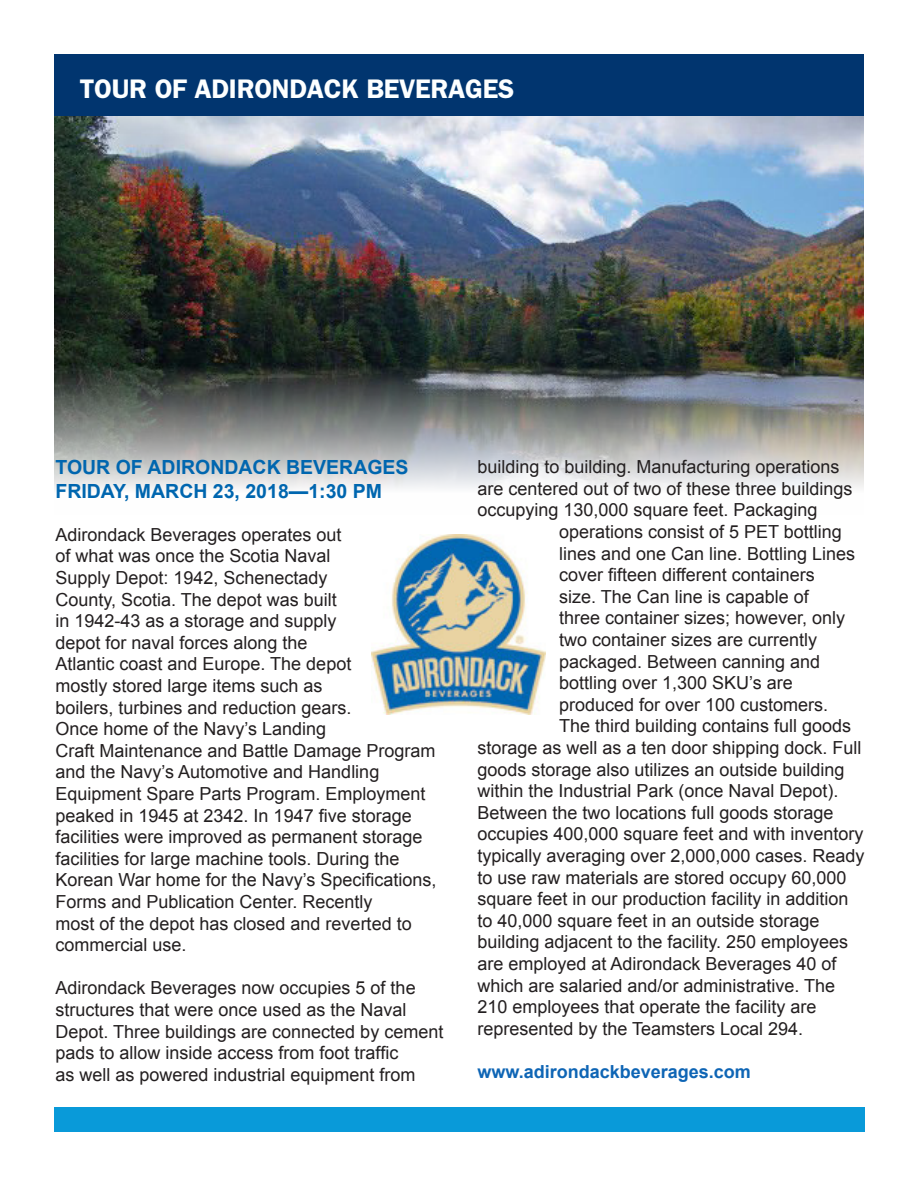
<style>
.page{position:relative;width:918px;height:1188px;background:#fff}
.page>*{position:absolute;margin:0;border:0;box-sizing:border-box;transform-origin:0 0}
.t1{font:600 27px "Franklin Gothic";letter-spacing:-.01em;color:#fdffff}
.t2{font:700 19.5px "Arial";color:#0066af}
.t3{font:18px/21.6px "Arial";color:#231f20}
.t4{font:700 18px "Arial";color:#0e65b5}
</style>
<div class="page">
<img style="left:54px;top:115px;width:810px;height:374px">
<div style="left:54px;top:54px;width:810px;height:61px;background:#01356f"></div>
<div style="left:54px;top:1107px;width:810px;height:25px;background:#099ad9"></div>
<img style="left:372px;top:534px;width:174px;height:180px">
<p class="t1" style="left:80px;top:73px;width:436px">TOUR OF ADIRONDACK BEVERAGES</p>
<p class="t2" style="left:56px;top:455px;width:355px">TOUR OF ADIRONDACK BEVERAGES</p>
<p class="t2" style="left:56px;top:478px;width:328px">FRIDAY, MARCH 23, 2018—1:30 PM</p>
<p class="t3" style="left:56px;top:524px;width:383px">Adirondack Beverages operates out<br>of what was once the Scotia Naval<br>Supply Depot: 1942, Schenectady<br>County, Scotia. The depot was built<br>in 1942-43 as a storage and supply<br>depot for naval forces along the<br>Atlantic coast and Europe. The depot<br>mostly stored large items such as<br>boilers, turbines and reduction gears.<br>Once home of the Navy’s Landing<br>Craft Maintenance and Battle Damage Program and the Navy’s Automotive and Handling Equipment Spare Parts Program. Employment peaked in 1945 at 2342. In 1947 five storage facilities were improved as permanent storage facilities for large machine tools. During the Korean War home for the Navy’s Specifications, Forms and Publication Center. Recently<br>most of the depot has closed and reverted to commercial use.</p>
<p class="t3" style="left:56px;top:978px;width:389px">Adirondack Beverages now occupies 5 of the structures that were once used as the Naval Depot. Three buildings are connected by cement pads to allow inside access from foot traffic<br>as well as powered industrial equipment from</p>
<p class="t3" style="left:477px;top:456px;width:364px">building to building. Manufacturing operations</p>
<p class="t3" style="left:477px;top:478px;width:377px">are centered out of two of these three buildings</p>
<p class="t3" style="left:477px;top:499px;width:342px">occupying 130,000 square feet. Packaging</p>
<p class="t3" style="left:559px;top:521px;width:284px">operations consist of 5 PET bottling</p>
<p class="t3" style="left:559px;top:543px;width:298px">lines and one Can line. Bottling Lines</p>
<p class="t3" style="left:559px;top:564px;width:257px">cover fifteen different containers</p>
<p class="t3" style="left:559px;top:586px;width:251px">size. The Can line is capable of</p>
<p class="t3" style="left:559px;top:607px;width:288px">three container sizes; however, only</p>
<p class="t3" style="left:559px;top:629px;width:260px">two container sizes are currently</p>
<p class="t3" style="left:559px;top:651px;width:263px">packaged. Between canning and</p>
<p class="t3" style="left:559px;top:672px;width:235px">bottling over 1,300 SKU’s are</p>
<p class="t3" style="left:559px;top:694px;width:271px">produced for over 100 customers.</p>
<p class="t3" style="left:559px;top:715px;width:294px">The third building contains full goods</p>
<p class="t3" style="left:477px;top:737px;width:386px">storage as well as a ten door shipping dock. Full</p>
<p class="t3" style="left:477px;top:759px;width:369px">goods storage also utilizes an outside building</p>
<p class="t3" style="left:477px;top:780px;width:363px">within the Industrial Park (once Naval Depot).</p>
<p class="t3" style="left:477px;top:802px;width:358px">Between the two locations full goods storage</p>
<p class="t3" style="left:477px;top:823px;width:388px">occupies 400,000 square feet and with inventory</p>
<p class="t3" style="left:477px;top:845px;width:389px">typically averaging over 2,000,000 cases. Ready</p>
<p class="t3" style="left:477px;top:867px;width:371px">to use raw materials are stored occupy 60,000</p>
<p class="t3" style="left:477px;top:888px;width:373px">square feet in our production facility in addition</p>
<p class="t3" style="left:477px;top:910px;width:344px">to 40,000 square feet in an outside storage</p>
<p class="t3" style="left:477px;top:931px;width:372px">building adjacent to the facility. 250 employees</p>
<p class="t3" style="left:477px;top:953px;width:361px">are employed at Adirondack Beverages 40 of</p>
<p class="t3" style="left:477px;top:975px;width:359px">which are salaried and/or administrative. The</p>
<p class="t3" style="left:477px;top:996px;width:341px">210 employees that operate the facility are</p>
<p class="t3" style="left:477px;top:1018px;width:327px">represented by the Teamsters Local 294.</p>
<p class="t4" style="left:477px;top:1060px;width:275px">www.adirondackbeverages.com</p>
</div>
